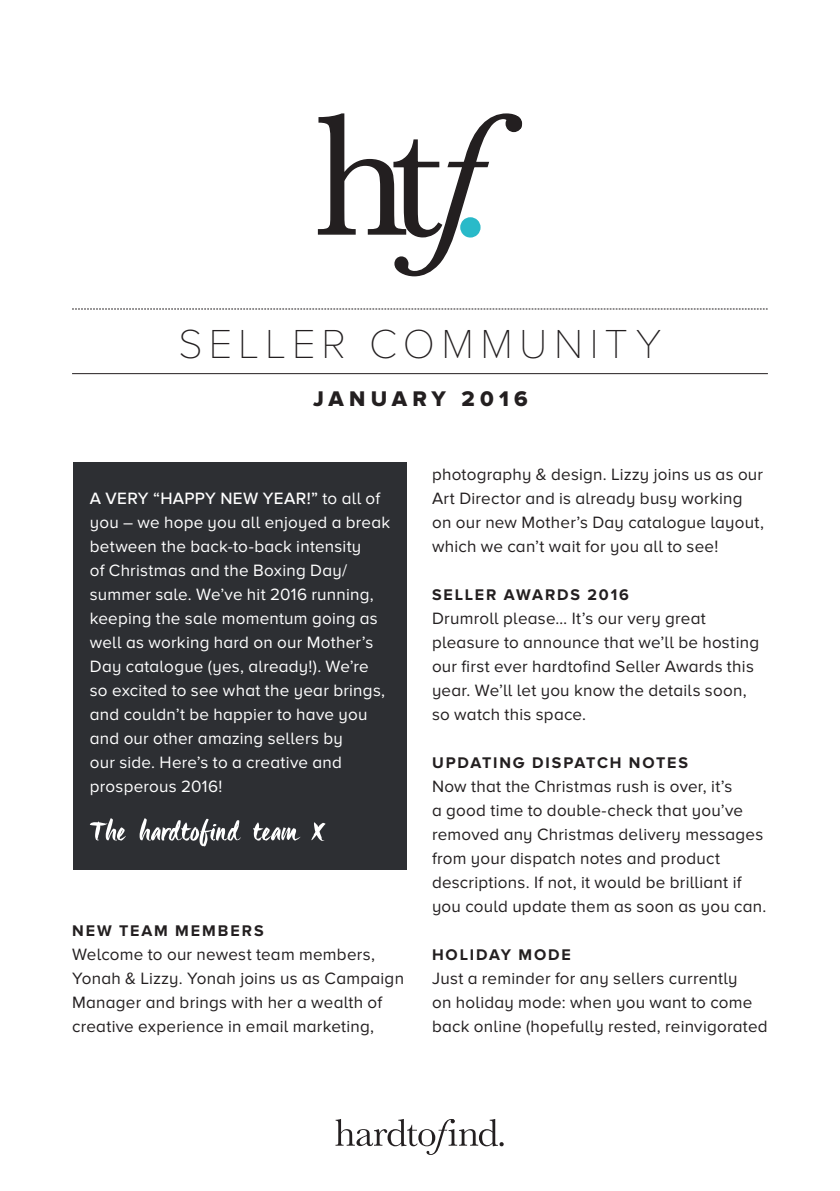
<style>
.page{position:relative;width:840px;height:1191px;background:#fff}
.page>*{position:absolute;margin:0;border:0;box-sizing:border-box;transform-origin:0 0}
.t1{font:100 42px "Proxima Nova T";letter-spacing:.145em;color:#231f20}
.t2{font:22px "Proxima Nova A Extrabld";letter-spacing:.235em;color:#231f20}
.t3{font:17px/24px "Proxima Nova A";letter-spacing:.015em;color:#231f20}
.t4{font:17px/24px "Proxima Nova A";letter-spacing:.015em;color:#fff}
.t5{font:700 16px "Proxima Nova A";letter-spacing:.12em;color:#231f20}
.s1{font-weight:500}
</style>
<div class="page">
<svg style="left:318px;top:113px;width:204px;height:163px"></svg>
<svg style="left:72px;top:309px;width:695px;height:1px"></svg>
<hr style="left:72px;top:373px;width:695px;height:1px;background:#231f20">
<svg style="left:335px;top:1119px;width:168px;height:36px"></svg>
<div style="left:73px;top:462px;width:334px;height:407px;background:#2d2f33"></div>
<svg style="left:90px;top:818px;width:235px;height:28px"></svg>
<p class="t1" style="left:178px;top:320px;width:484px">SELLER COMMUNITY</p>
<p class="t2" style="left:313px;top:385px;width:216px">JANUARY 2016</p>
<p class="t4" style="left:90px;top:487px;width:301px"><span class="s1">A VERY “HAPPY NEW YEAR!”</span> to all of you – we hope you all enjoyed a break between the back-to-back intensity<br>of Christmas and the Boxing Day/ summer sale. We’ve hit 2016 running, keeping the sale momentum going as well as working hard on our Mother’s Day catalogue (yes, already!). We’re so excited to see what the year brings, and couldn’t be happier to have you and our other amazing sellers by<br>our side. Here’s to a creative and prosperous 2016!</p>
<p class="t5" style="left:72px;top:921px;width:193px">NEW TEAM MEMBERS</p>
<p class="t3" style="left:72px;top:943px;width:333px">Welcome to our newest team members, Yonah &amp; Lizzy. Yonah joins us as Campaign Manager and brings with her a wealth of creative experience in email marketing,</p>
<p class="t3" style="left:432px;top:463px;width:333px">photography &amp; design. Lizzy joins us as our Art Director and is already busy working on our new Mother’s Day catalogue layout, which we can’t wait for you all to see!</p>
<p class="t5" style="left:432px;top:585px;width:198px">SELLER AWARDS 2016</p>
<p class="t3" style="left:432px;top:607px;width:328px">Drumroll please… It’s our very great pleasure to announce that we’ll be hosting our first ever hardtofind Seller Awards this year. We’ll let you know the details soon, so watch this space.</p>
<p class="t5" style="left:432px;top:753px;width:257px">UPDATING DISPATCH NOTES</p>
<p class="t3" style="left:432px;top:775px;width:335px">Now that the Christmas rush is over, it’s<br>a good time to double-check that you’ve removed any Christmas delivery messages from your dispatch notes and product descriptions. If not, it would be brilliant if you could update them as soon as you can.</p>
<p class="t5" style="left:432px;top:945px;width:140px">HOLIDAY MODE</p>
<p class="t3" style="left:432px;top:967px;width:337px">Just a reminder for any sellers currently<br>on holiday mode: when you want to come back online (hopefully rested, reinvigorated</p>
</div>
